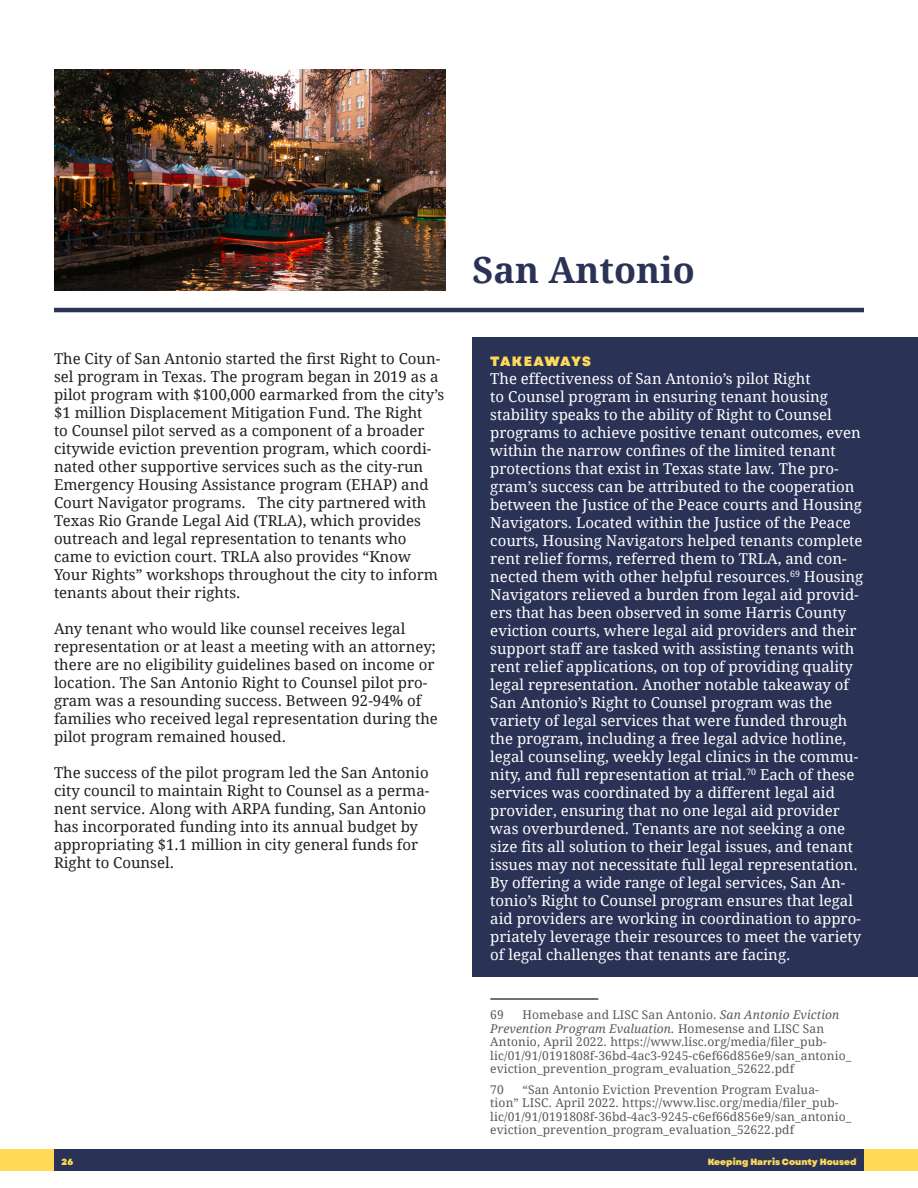
<style>
.page{position:relative;width:918px;height:1188px;background:#fff}
.page>*{position:absolute;margin:0;border:0;box-sizing:border-box;transform-origin:0 0}
.City_Header{font:700 36px "Droid Serif";color:#2a3255}
.t1{font:15px/18px "Droid Serif";color:#fff}
.t2{font:15px/18px "Droid Serif";color:#231f20}
.takeaways{font:800 13.5px "Garet";letter-spacing:.05em;color:#ffda59}
.Footnotes{font:12px/13.5px "Droid Serif";letter-spacing:.01em;color:#585b5a}
.t3{font:800 9px "Garet";color:#ffda59}
.s1{font-style:italic}
</style>
<div class="page">
<div style="left:0;top:1149px;width:918px;height:22px;background:#ffda59"></div>
<div style="left:54px;top:1149px;width:810px;height:22px;background:#2a3255"></div>
<div style="left:472px;top:337px;width:446px;height:639px;background:#2a3255"></div>
<hr style="left:490px;top:998px;width:108px;height:2px;background:#444">
<img style="left:54px;top:70px;width:392px;height:220px">
<hr style="left:54px;top:308px;width:810px;height:4px;background:#2a3255">
<p class="t2" style="left:54px;top:349px;width:392px">The City of San Antonio started the first Right to Coun&shy;sel program in Texas. The program began in 2019 as a pilot program with $100,000 earmarked from the city’s $1 million Displacement Mitigation Fund. The Right<br>to Counsel pilot served as a component of a broader citywide eviction prevention program, which coordi&shy;nated other supportive services such as the city-run Emergency Housing Assistance program (EHAP) and Court Navigator programs. The city partnered with Texas Rio Grande Legal Aid (TRLA), which provides outreach and legal representation to tenants who came to eviction court. TRLA also provides “Know Your Rights” workshops throughout the city to inform tenants about their rights.</p>
<p class="t2" style="left:54px;top:619px;width:385px">Any tenant who would like counsel receives legal representation or at least a meeting with an attorney; there are no eligibility guidelines based on income or location. The San Antonio Right to Counsel pilot pro&shy;gram was a resounding success. Between 92-94% of families who received legal representation during the pilot program remained housed.</p>
<p class="t2" style="left:54px;top:763px;width:377px">The success of the pilot program led the San Antonio city council to maintain Right to Counsel as a perma&shy;nent service. Along with ARPA funding, San Antonio has incorporated funding into its annual budget by appropriating $1.1 million in city general funds for Right to Counsel.</p>
<p class="City_Header" style="left:472px;top:244px;width:224px">San Antonio</p>
<p class="takeaways" style="left:490px;top:353px;width:102px">TAKEAWAYS</p>
<p class="t1" style="left:490px;top:369px;width:374px">The effectiveness of San Antonio’s pilot Right<br>to Counsel program in ensuring tenant housing stability speaks to the ability of Right to Counsel programs to achieve positive tenant outcomes, even within the narrow confines of the limited tenant protections that exist in Texas state law. The pro&shy;gram’s success can be attributed to the cooperation between the Justice of the Peace courts and Housing Navigators. Located within the Justice of the Peace courts, Housing Navigators helped tenants complete rent relief forms, referred them to TRLA, and con&shy;nected them with other helpful resources.<sup>69</sup> Housing Navigators relieved a burden from legal aid provid&shy;ers that has been observed in some Harris County eviction courts, where legal aid providers and their support staff are tasked with assisting tenants with rent relief applications, on top of providing quality legal representation. Another notable takeaway of San Antonio’s Right to Counsel program was the variety of legal services that were funded through the program, including a free legal advice hotline, legal counseling, weekly legal clinics in the commu&shy;nity, and full representation at trial.<sup>70</sup> Each of these services was coordinated by a different legal aid provider, ensuring that no one legal aid provider was overburdened. Tenants are not seeking a one size fits all solution to their legal issues, and tenant issues may not necessitate full legal representation.<br>By offering a wide range of legal services, San An&shy;tonio’s Right to Counsel program ensures that legal aid providers are working in coordination to appro&shy;priately leverage their resources to meet the variety of legal challenges that tenants are facing.</p>
<p class="Footnotes" style="left:490px;top:1008px;width:362px;text-indent:32px">Homebase and LISC San Antonio. <span class="s1">San Antonio Eviction Prevention Program Evaluation.</span> Homesense and LISC San Antonio, April 2022. https://www.lisc.org/media/filer_pub&shy;lic/01/91/0191808f-36bd-4ac3-9245-c6ef66d856e9/san_antonio_ eviction_prevention_program_evaluation_52622.pdf</p>
<p class="Footnotes" style="left:490px;top:1082px;width:15px">70</p>
<p class="Footnotes" style="left:490px;top:1008px;width:15px">69</p>
<p class="Footnotes" style="left:490px;top:1082px;width:362px;text-indent:32px">“San Antonio Eviction Prevention Program Evalua-<br>tion” LISC. April 2022. https://www.lisc.org/media/filer_pub&shy;lic/01/91/0191808f-36bd-4ac3-9245-c6ef66d856e9/san_antonio_ eviction_prevention_program_evaluation_52622.pdf</p>
<p class="t3" style="left:62px;top:1156px;width:13px">26</p>
<p class="t3" style="left:708px;top:1156px;width:150px">Keeping Harris County Housed</p>
</div>
